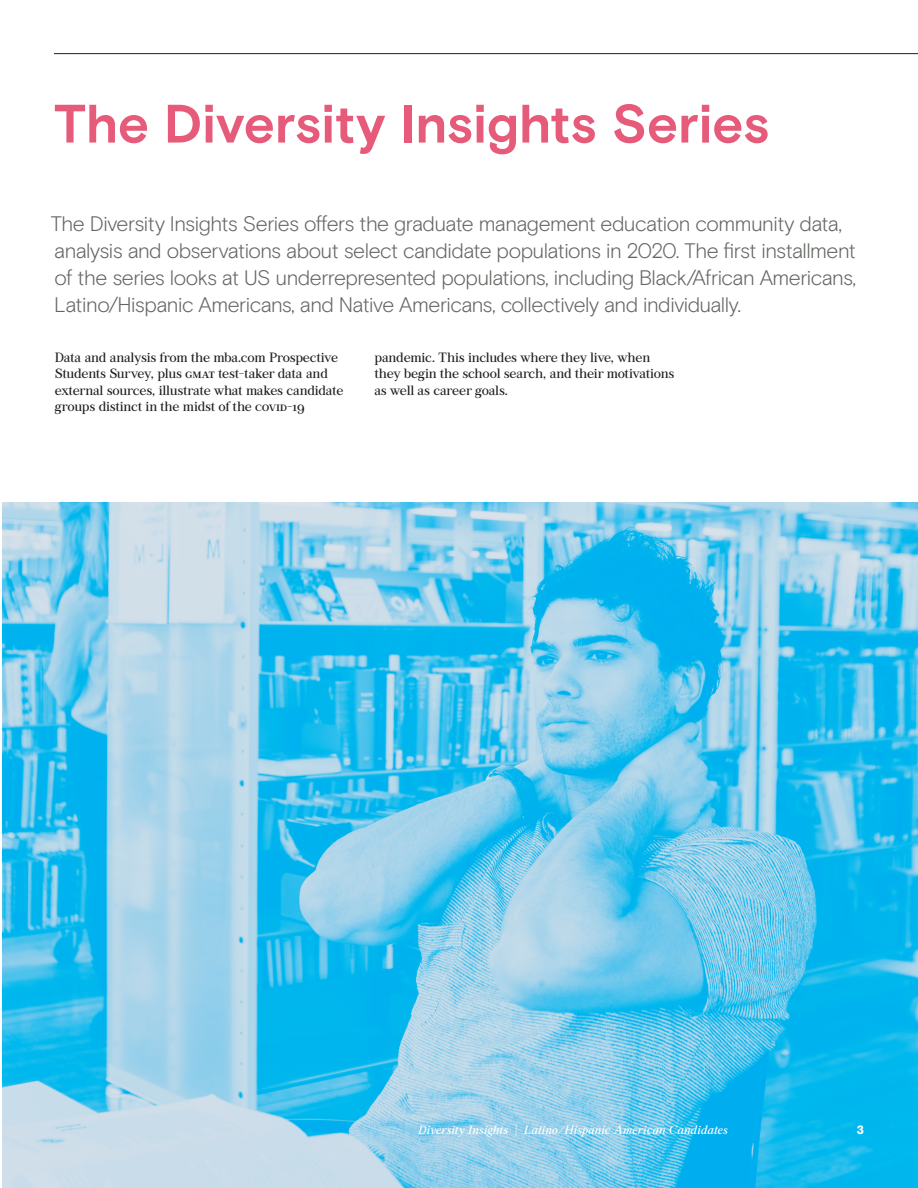
<style>
.page{position:relative;width:918px;height:1188px;background:#fff}
.page>*{position:absolute;margin:0;border:0;box-sizing:border-box;transform-origin:0 0}
.Subhead_B{font:700 54px "Basis Grotesque Pro";color:#e75b7a}
.Subhead_B-2{font:300 21px/27px "Basis Grotesque Pro";letter-spacing:-.025em;color:#626661}
.TEXT_ArchiveRoman_9{font:13.5px/16.5px "Archive Pro";letter-spacing:-.02em;color:#231f20}
.t1{font:italic 12px "Archive Pro";color:#fff}
.t2{font:900 12px "Basis Grotesque Pro";color:#fff}
.s1{font-style:normal}
</style>
<div class="page">
<img style="left:2px;top:503px;width:916px;height:685px">
<hr style="left:54px;top:53px;width:864px;height:1px;background:#231f20">
<p class="Subhead_B" style="left:54px;top:92px;width:717px">The Diversity Insights Series</p>
<p class="Subhead_B-2" style="left:51px;top:210px;width:807px">The Diversity Insights Series offers the graduate management education community data, analysis and observations about select candidate populations in 2020. The first installment of the series looks at US underrepresented populations, including Black/African Americans, Latino/Hispanic Americans, and Native Americans, collectively and individually.</p>
<p class="TEXT_ArchiveRoman_9" style="left:55px;top:348px;width:290px">Data and analysis from the mba.com Prospective Students Survey, plus GMAT test-taker data and external sources, illustrate what makes candidate groups distinct in the midst of the COVID-19</p>
<p class="TEXT_ArchiveRoman_9" style="left:374px;top:348px;width:302px">pandemic. This includes where they live, when they begin the school search, and their motivations as well as career goals.</p>
<p class="t1" style="left:419px;top:1121px;width:311px">Diversity Insights <span class="s1">|</span> Latino/Hispanic American Candidates</p>
<p class="t2" style="left:857px;top:1122px;width:9px">3</p>
</div>
